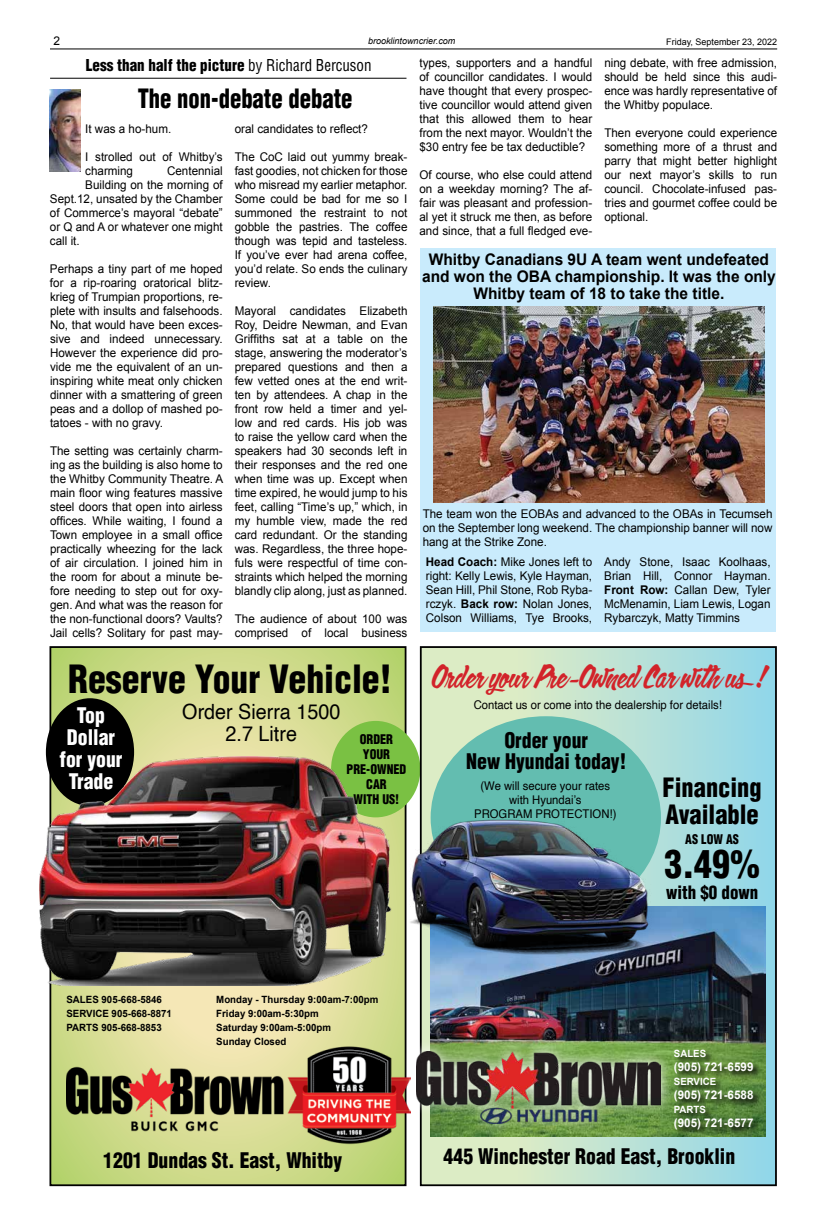
<style>
.page{position:relative;width:819px;height:1224px;background:#fff}
.page>*{position:absolute;margin:0;border:0;box-sizing:border-box;transform-origin:0 0}
.t1{font:900 condensed 38px "Helvetica";color:#000;scale:.94 1}
.t2{font:30px "Calgary Script OT";color:#d2232a;scale:.94 1}
.t3{font:900 condensed 26px "Helvetica";color:#000;scale:.87 1}
.t4{font:900 condensed 26px/27px "Helvetica";color:#000;scale:.94 1}
.t5{font:900 condensed 21px/21px "Helvetica";color:#000;text-align:center;scale:.94 1}
.t6{font:21px/22px "Helvetica";color:#000;text-align:center;scale:.94 1}
.t7{font:900 condensed 21px/22px "Helvetica";color:#fff;text-align:center;scale:.94 1}
.t8{font:900 condensed 18px "Helvetica";color:#000;scale:.94 1}
.t9{font:700 16px/17px "Arial";color:#000;text-align:center}
.t10{font:900 condensed 16px "Helvetica";color:#000;scale:.94 1}
.t11{font:900 condensed 13px/15px "Helvetica";color:#000;text-align:center;scale:.94 1}
.t12{font:12px/14px "Arial";color:#000;text-align:justify}
.t13{font:12px/14px "Helvetica";color:#000;text-align:center;scale:.94 1}
.t14{font:700 12px "Arial";color:#fff}
.t15{font:700 10px/14px "Arial";color:#000}
.t16{font:700 10px "Arial";color:#fff}
.t17{font:9px "Arial";color:#000}
.t18{font:italic 9px "Arial";color:#000}
.s1{font-weight:400}
.s2{font-weight:700}
</style>
<div class="page">
<hr style="left:50px;top:48px;width:727px;height:1px;background:#000">
<div style="left:421px;top:249px;width:355px;height:383px;background:#c9ebfc"></div>
<hr style="left:50px;top:78px;width:357px;height:1px;background:#000">
<img style="left:49px;top:89px;width:32px;height:83px">
<svg style="left:52px;top:649px;width:351px;height:534px;background:#d4dc91"></svg>
<div style="left:331px;top:721px;width:89px;height:96px;background:#7ac143;border-radius:50%"></div>
<svg style="left:423px;top:649px;width:351px;height:534px;background:#b3ddd3"></svg>
<div style="left:420px;top:646px;width:357px;height:540px;border:2px solid #000"></div>
<img style="left:67px;top:1032px;width:340px;height:126px">
<img style="left:431px;top:906px;width:334px;height:230px">
<div style="left:431px;top:716px;width:230px;height:203px;background:#63bdb0;border-radius:50%"></div>
<img style="left:394px;top:797px;width:271px;height:171px">
<svg style="left:404px;top:1039px;width:269px;height:96px;background:#82a164"></svg>
<img style="left:417px;top:1052px;width:243px;height:71px">
<svg style="left:674px;top:1049px;width:88px;height:89px;background:#517837"></svg>
<div style="left:46px;top:698px;width:88px;height:108px;background:#000;border-radius:50%"></div>
<img style="left:39px;top:757px;width:354px;height:229px">
<img style="left:433px;top:306px;width:331px;height:197px">
<p class="t12" style="left:53px;top:34px;width:8px">2</p>
<p class="t18" style="left:368px;top:35px;width:89px">brooklintowncrier.com</p>
<p class="t17" style="left:666px;top:36px;width:112px">Friday, September 23, 2022</p>
<h3 class="t10" style="left:86px;top:55px;width:306px">Less than half the picture <span class="s1">by Richard Bercuson</span></h3>
<h3 class="t3" style="left:138px;top:82px;width:248px">The non-debate debate</h3>
<p class="t12" style="left:85px;top:122px;width:88px">It was a ho-hum.</p>
<p class="t12" style="left:85px;top:150px;width:139px">I strolled out of Whitby’s charming</p>
<p class="t12" style="left:167px;top:164px;width:57px">Centennial</p>
<p class="t12" style="left:85px;top:178px;width:139px">Building on the morning of</p>
<p class="t12" style="left:50px;top:192px;width:174px">Sept.12, unsated by the Chamber</p>
<p class="t12" style="left:50px;top:206px;width:174px">of Commerce’s mayoral “debate”</p>
<p class="t12" style="left:50px;top:220px;width:174px">or Q and A or whatever one might</p>
<p class="t12" style="left:50px;top:234px;width:31px">call it.</p>
<p class="t12" style="left:50px;top:262px;width:174px">Perhaps a tiny part of me hoped for a rip-roaring oratorical blitz&shy;krieg of Trumpian proportions, re&shy;plete with insults and falsehoods.<br>No, that would have been exces&shy;sive and indeed unnecessary.<br>However the experience did pro&shy;vide me the equivalent of an un&shy;inspiring white meat only chicken dinner with a smattering of green peas and a dollop of mashed po&shy;tatoes - with no gravy.</p>
<p class="t12" style="left:50px;top:444px;width:175px">The setting was certainly charm&shy;ing as the building is also home to the Whitby Community Theatre. A main floor wing features massive steel doors that open into airless offices. While waiting, I found a Town employee in a small office practically wheezing for the lack of air circulation. I joined him in the room for about a minute be&shy;fore needing to step out for oxy&shy;gen. And what was the reason for the non-functional doors? Vaults?<br>Jail cells? Solitary for past may-</p>
<p class="t12" style="left:235px;top:122px;width:135px">oral candidates to reflect?</p>
<p class="t12" style="left:235px;top:150px;width:174px">The CoC laid out yummy break&shy;fast goodies, not chicken for those who misread my earlier metaphor.<br>Some could be bad for me so I summoned the restraint to not gobble the pastries. The coffee though was tepid and tasteless.<br>If you’ve ever had arena coffee, you’d relate. So ends the culinary review.</p>
<p class="t12" style="left:235px;top:304px;width:174px">Mayoral candidates Elizabeth Roy, Deidre Newman, and Evan Griffiths sat at a table on the stage, answering the moderator’s prepared questions and then a few vetted ones at the end writ&shy;ten by attendees. A chap in the front row held a timer and yel&shy;low and red cards. His job was to raise the yellow card when the speakers had 30 seconds left in their responses and the red one when time was up. Except when time expired, he would jump to his feet, calling “Time’s up,” which, in my humble view, made the red card redundant. Or the standing was. Regardless, the three hope&shy;fuls were respectful of time con&shy;straints which helped the morning blandly clip along, just as planned.</p>
<p class="t12" style="left:235px;top:612px;width:174px">The audience of about 100 was comprised of local business</p>
<h1 class="t1" style="left:68px;top:655px;width:346px">Reserve Your Vehicle!</h1>
<h3 class="t7" style="left:59px;top:704px;width:69px">Top<br>Dollar for your<br>Trade</h3>
<h3 class="t6" style="left:182px;top:702px;width:170px">Order Sierra 1500<br>2.7 Litre</h3>
<p class="t11" style="left:347px;top:731px;width:65px">ORDER<br>YOUR<br>PRE-OWNED<br>CAR<br>WITH US!</p>
<p class="t12" style="left:420px;top:56px;width:174px">types, supporters and a handful of councillor candidates. I would have thought that every prospec&shy;tive councillor would attend given that this allowed them to hear from the next mayor. Wouldn’t the $30 entry fee be tax deductible?</p>
<p class="t12" style="left:420px;top:168px;width:174px">Of course, who else could attend on a weekday morning? The af&shy;fair was pleasant and profession&shy;al yet it struck me then, as before and since, that a full fledged eve-</p>
<p class="t12" style="left:604px;top:56px;width:174px">ning debate, with free admission, should be held since this audi&shy;ence was hardly representative of the Whitby populace.</p>
<p class="t12" style="left:604px;top:126px;width:174px">Then everyone could experience something more of a thrust and parry that might better highlight our next mayor’s skills to run council. Chocolate-infused pas&shy;tries and gourmet coffee could be optional.</p>
<h3 class="t9" style="left:422px;top:252px;width:355px">Whitby Canadians 9U A team went undefeated and won the OBA championship. It was the only<br>Whitby team of 18 to take the title.</h3>
<p class="t12" style="left:423px;top:507px;width:351px">The team won the EOBAs and advanced to the OBAs in Tecumseh on the September long weekend. The championship banner will now hang at the Strike Zone.</p>
<p class="t12" style="left:426px;top:555px;width:168px"><span class="s2">Head Coach:</span> Mike Jones left to right: Kelly Lewis, Kyle Hayman, Sean Hill, Phil Stone, Rob Ryba&shy;rczyk. <span class="s2">Back row:</span> Nolan Jones, Colson Williams, Tye Brooks,</p>
<p class="t12" style="left:604px;top:555px;width:168px">Andy Stone, Isaac Koolhaas, Brian Hill, Connor Hayman.<br><span class="s2">Front Row:</span> Callan Dew, Tyler McMenamin, Liam Lewis, Logan Rybarczyk, Matty Timmins</p>
<h2 class="t2" style="left:432px;top:657px;width:355px">Order your Pre-Owned Car with us!</h2>
<p class="t13" style="left:474px;top:698px;width:266px">Contact us or come into the dealership for details!</p>
<h3 class="t5" style="left:466px;top:730px;width:172px">Order your<br>New Hyundai today!</h3>
<p class="t13" style="left:474px;top:779px;width:153px">(We will secure your rates with Hyundai’s<br>PROGRAM PROTECTION!)</p>
<h3 class="t4" style="left:663px;top:774px;width:107px">Financing<br>Available</h3>
<p class="t11" style="left:685px;top:832px;width:59px">AS LOW AS</p>
<h1 class="t1" style="left:665px;top:840px;width:103px">3.49%</h1>
<h3 class="t8" style="left:666px;top:881px;width:100px">with $0 down</h3>
<p class="t15" style="left:67px;top:993px;width:107px">SALES 905-668-5846<br>SERVICE 905-668-8871<br>PARTS 905-668-8853</p>
<p class="t15" style="left:216px;top:993px;width:164px">Monday - Thursday 9:00am-7:00pm<br>Friday 9:00am-5:30pm<br>Saturday 9:00am-5:00pm<br>Sunday Closed</p>
<h3 class="t5" style="left:103px;top:1150px;width:256px">1201 Dundas St. East, Whitby</h3>
<p class="t16" style="left:674px;top:1047px;width:34px">SALES</p>
<p class="t14" style="left:674px;top:1059px;width:81px">(905) 721-6599</p>
<p class="t16" style="left:674px;top:1075px;width:44px">SERVICE</p>
<p class="t14" style="left:674px;top:1087px;width:81px">(905) 721-6588</p>
<p class="t16" style="left:674px;top:1103px;width:34px">PARTS</p>
<p class="t14" style="left:674px;top:1115px;width:81px">(905) 721-6577</p>
<h3 class="t5" style="left:444px;top:1146px;width:312px">445 Winchester Road East, Brooklin</h3>
</div>
